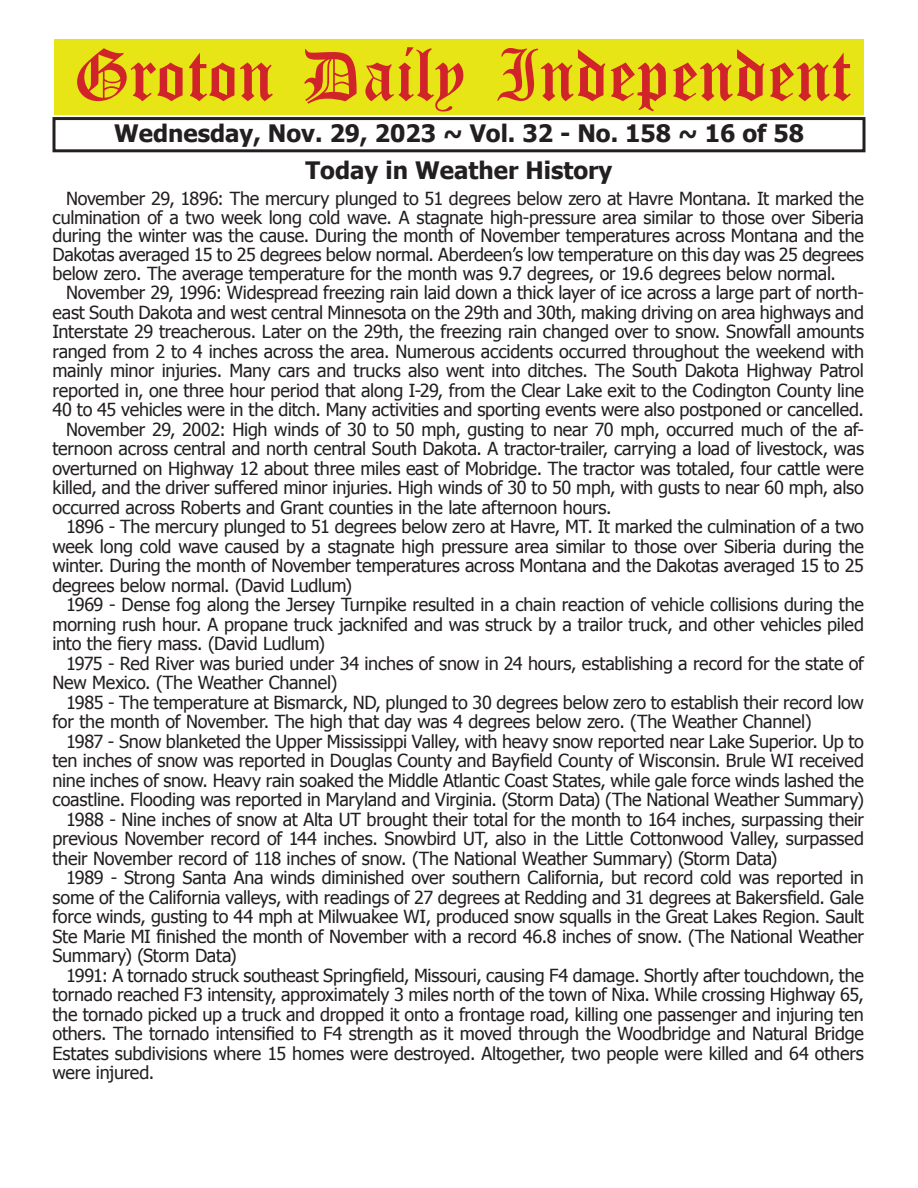
<style>
.page{position:relative;width:918px;height:1188px;background:#fff}
.page>*{position:absolute;margin:0;border:0;box-sizing:border-box;transform-origin:0 0}
.t1{font:54px "Old English Five";color:#d1232a}
.t2{font:700 24px "Tahoma";color:#231f20}
.t3{font:18px/18.8px "Tahoma";letter-spacing:-.01em;color:#231f20;text-align:justify}
</style>
<div class="page">
<div style="left:52px;top:117px;width:814px;height:35px;border:3px solid #231f20"></div>
<div style="left:54px;top:40px;width:810px;height:75px;background:#e7e515"></div>
<h1 class="t1" style="left:73px;top:50px;width:779px">Groton Daily Independent</h1>
<h2 class="t2" style="left:114px;top:116px;width:691px">Wednesday, Nov. 29, 2023 ~ Vol. 32 - No. 158 ~ 16 of 58</h2>
<h2 class="t2" style="left:306px;top:154px;width:308px">Today in Weather History</h2>
<p class="t3" style="left:52px;top:188px;width:813px;text-indent:14px">November 29, 1896: The mercury plunged to 51 degrees below zero at Havre Montana. It marked the culmination of a two week long cold wave. A stagnate high-pressure area similar to those over Siberia during the winter was the cause. During the month of November temperatures across Montana and the Dakotas averaged 15 to 25 degrees below normal. Aberdeen’s low temperature on this day was 25 degrees below zero. The average temperature for the month was 9.7 degrees, or 19.6 degrees below normal.</p>
<p class="t3" style="left:66px;top:283px;width:799px">November 29, 1996: Widespread freezing rain laid down a thick layer of ice across a large part of north-</p>
<p class="t3" style="left:52px;top:302px;width:813px">east South Dakota and west central Minnesota on the 29th and 30th, making driving on area highways and</p>
<p class="t3" style="left:52px;top:322px;width:813px">Interstate 29 treacherous. Later on the 29th, the freezing rain changed over to snow. Snowfall amounts</p>
<p class="t3" style="left:52px;top:341px;width:813px">ranged from 2 to 4 inches across the area. Numerous accidents occurred throughout the weekend with</p>
<p class="t3" style="left:52px;top:361px;width:813px">mainly minor injuries. Many cars and trucks also went into ditches. The South Dakota Highway Patrol</p>
<p class="t3" style="left:52px;top:380px;width:813px">reported in, one three hour period that along I-29, from the Clear Lake exit to the Codington County line</p>
<p class="t3" style="left:52px;top:400px;width:813px">40 to 45 vehicles were in the ditch. Many activities and sporting events were also postponed or cancelled.</p>
<p class="t3" style="left:66px;top:419px;width:799px">November 29, 2002: High winds of 30 to 50 mph, gusting to near 70 mph, occurred much of the af-</p>
<p class="t3" style="left:52px;top:439px;width:813px">ternoon across central and north central South Dakota. A tractor-trailer, carrying a load of livestock, was</p>
<p class="t3" style="left:52px;top:458px;width:813px">overturned on Highway 12 about three miles east of Mobridge. The tractor was totaled, four cattle were</p>
<p class="t3" style="left:52px;top:478px;width:813px">killed, and the driver suffered minor injuries. High winds of 30 to 50 mph, with gusts to near 60 mph, also</p>
<p class="t3" style="left:52px;top:497px;width:561px">occurred across Roberts and Grant counties in the late afternoon hours.</p>
<p class="t3" style="left:66px;top:517px;width:800px">1896 - The mercury plunged to 51 degrees below zero at Havre, MT. It marked the culmination of a two</p>
<p class="t3" style="left:52px;top:536px;width:813px">week long cold wave caused by a stagnate high pressure area similar to those over Siberia during the</p>
<p class="t3" style="left:52px;top:556px;width:813px">winter. During the month of November temperatures across Montana and the Dakotas averaged 15 to 25</p>
<p class="t3" style="left:52px;top:575px;width:301px">degrees below normal. (David Ludlum)</p>
<p class="t3" style="left:66px;top:595px;width:800px">1969 - Dense fog along the Jersey Turnpike resulted in a chain reaction of vehicle collisions during the</p>
<p class="t3" style="left:52px;top:614px;width:813px">morning rush hour. A propane truck jacknifed and was struck by a trailor truck, and other vehicles piled</p>
<p class="t3" style="left:52px;top:634px;width:274px">into the fiery mass. (David Ludlum)</p>
<p class="t3" style="left:66px;top:653px;width:799px">1975 - Red River was buried under 34 inches of snow in 24 hours, establishing a record for the state of</p>
<p class="t3" style="left:52px;top:673px;width:287px">New Mexico. (The Weather Channel)</p>
<p class="t3" style="left:66px;top:692px;width:799px">1985 - The temperature at Bismarck, ND, plunged to 30 degrees below zero to establish their record low</p>
<p class="t3" style="left:52px;top:712px;width:761px">for the month of November. The high that day was 4 degrees below zero. (The Weather Channel)</p>
<p class="t3" style="left:66px;top:731px;width:799px">1987 - Snow blanketed the Upper Mississippi Valley, with heavy snow reported near Lake Superior. Up to</p>
<p class="t3" style="left:52px;top:751px;width:813px">ten inches of snow was reported in Douglas County and Bayfield County of Wisconsin. Brule WI received</p>
<p class="t3" style="left:52px;top:770px;width:813px">nine inches of snow. Heavy rain soaked the Middle Atlantic Coast States, while gale force winds lashed the</p>
<p class="t3" style="left:52px;top:790px;width:813px">coastline. Flooding was reported in Maryland and Virginia. (Storm Data) (The National Weather Summary)</p>
<p class="t3" style="left:66px;top:809px;width:800px">1988 - Nine inches of snow at Alta UT brought their total for the month to 164 inches, surpassing their</p>
<p class="t3" style="left:52px;top:829px;width:813px">previous November record of 144 inches. Snowbird UT, also in the Little Cottonwood Valley, surpassed</p>
<p class="t3" style="left:52px;top:848px;width:726px">their November record of 118 inches of snow. (The National Weather Summary) (Storm Data)</p>
<p class="t3" style="left:66px;top:868px;width:800px">1989 - Strong Santa Ana winds diminished over southern California, but record cold was reported in</p>
<p class="t3" style="left:52px;top:887px;width:813px">some of the California valleys, with readings of 27 degrees at Redding and 31 degrees at Bakersfield. Gale</p>
<p class="t3" style="left:52px;top:907px;width:813px">force winds, gusting to 44 mph at Milwuakee WI, produced snow squalls in the Great Lakes Region. Sault</p>
<p class="t3" style="left:52px;top:926px;width:813px">Ste Marie MI finished the month of November with a record 46.8 inches of snow. (The National Weather</p>
<p class="t3" style="left:52px;top:946px;width:186px">Summary) (Storm Data)</p>
<p class="t3" style="left:66px;top:965px;width:799px">1991: A tornado struck southeast Springfield, Missouri, causing F4 damage. Shortly after touchdown, the</p>
<p class="t3" style="left:52px;top:984px;width:813px">tornado reached F3 intensity, approximately 3 miles north of the town of Nixa. While crossing Highway 65,</p>
<p class="t3" style="left:52px;top:1004px;width:813px">the tornado picked up a truck and dropped it onto a frontage road, killing one passenger and injuring ten</p>
<p class="t3" style="left:52px;top:1023px;width:813px">others. The tornado intensified to F4 strength as it moved through the Woodbridge and Natural Bridge</p>
<p class="t3" style="left:52px;top:1043px;width:813px">Estates subdivisions where 15 homes were destroyed. Altogether, two people were killed and 64 others</p>
<p class="t3" style="left:52px;top:1062px;width:103px">were injured.</p>
</div>
